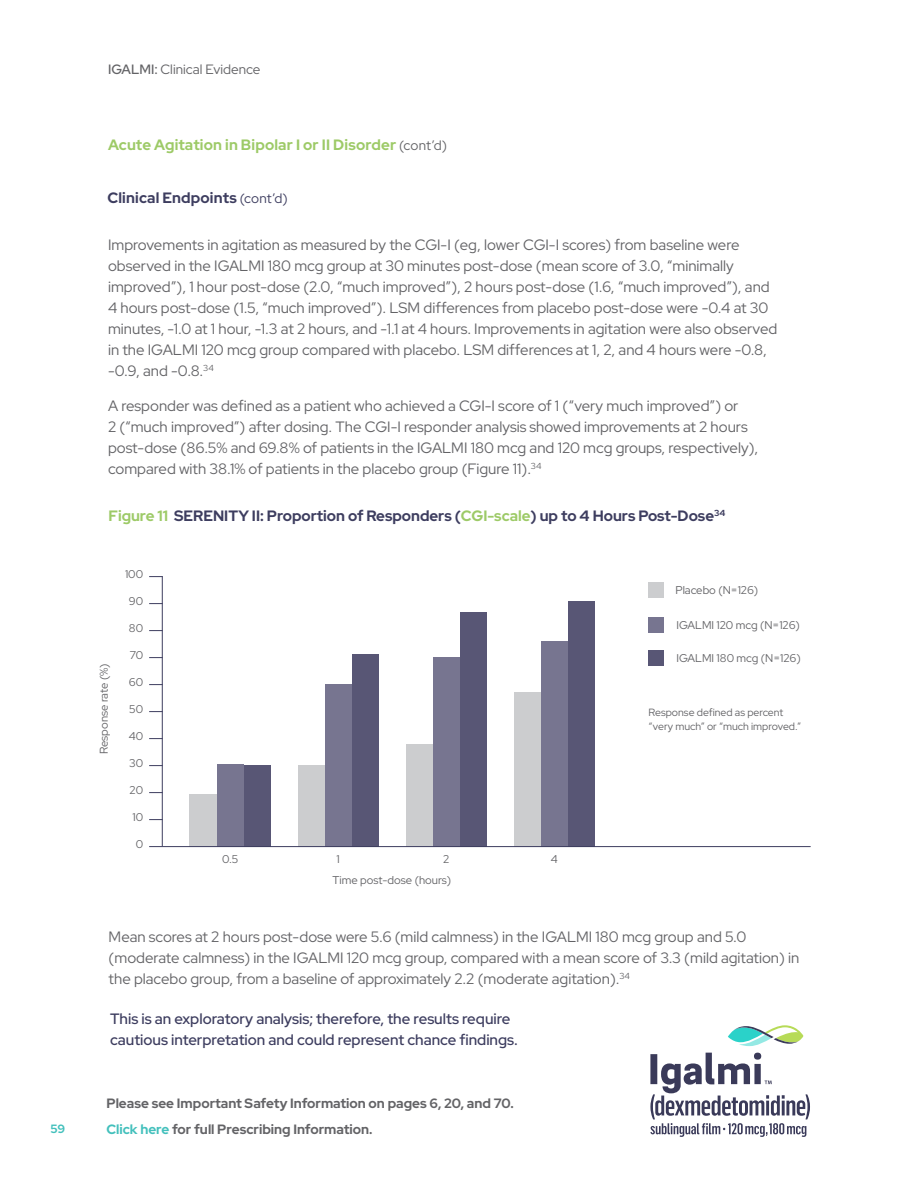
<style>
.page{position:relative;width:918px;height:1188px;background:#fff}
.page>*{position:absolute;margin:0;border:0;box-sizing:border-box;transform-origin:0 0}
.ParaStyle01-Leading{font:15px/21px "Red Hat Display";color:#636366}
.ParaStyle01-Leading-2{font:500 15px/21px "Red Hat Display";color:#3d3d5f}
.ParaStyle01-Leading-3{font:700 15px "Red Hat Display";color:#3d3d5f}
.ParaStyle01-Leading-4{font:700 15px "Red Hat Display";letter-spacing:.01em;color:#9dca67}
.ParaStyle08-Leading{font:700 13.5px "Red Hat Display";color:#636366}
.ParaStyle01-Leading-5{font:13.5px "Red Hat Display";color:#636366}
.t1{font:700 12px "Red Hat Display";color:#43c0bc}
.ParaStyle01-Leading-6{font:11.25px "Red Hat Display";color:#636366}
.ParaStyle01-Leading-7{font:10.5px/13.5px "Red Hat Display";color:#636366}
.s1{font-weight:500}
.s2{font-weight:400;font-size:13.5px;color:#636366}
.s3{font-weight:400;font-size:13.5px}
.s4{color:#9dca67}
.s5{color:#43c0bc}
</style>
<div class="page">
<svg style="left:650px;top:1053px;width:160px;height:84px"></svg>
<svg style="left:728px;top:1025px;width:75px;height:21px"></svg>
<svg style="left:149px;top:819px;width:13px;height:1px"></svg>
<svg style="left:149px;top:792px;width:13px;height:1px"></svg>
<svg style="left:149px;top:765px;width:13px;height:1px"></svg>
<svg style="left:149px;top:738px;width:13px;height:1px"></svg>
<svg style="left:149px;top:711px;width:13px;height:1px"></svg>
<svg style="left:149px;top:684px;width:13px;height:1px"></svg>
<svg style="left:149px;top:657px;width:13px;height:1px"></svg>
<svg style="left:149px;top:630px;width:13px;height:1px"></svg>
<svg style="left:149px;top:603px;width:13px;height:1px"></svg>
<svg style="left:149px;top:576px;width:13px;height:1px"></svg>
<hr style="left:162px;top:576px;width:1px;height:270px;background:#3d3d5f">
<div style="left:649px;top:582px;width:15px;height:15px;background:#cccdcf"></div>
<div style="left:649px;top:617px;width:15px;height:15px;background:#777590"></div>
<div style="left:649px;top:650px;width:15px;height:15px;background:#585675"></div>
<div style="left:190px;top:794px;width:27px;height:53px;background:#cccdcf"></div>
<div style="left:298px;top:766px;width:27px;height:81px;background:#cccdcf"></div>
<div style="left:406px;top:744px;width:27px;height:103px;background:#cccdcf"></div>
<div style="left:514px;top:692px;width:27px;height:155px;background:#cccdcf"></div>
<div style="left:217px;top:765px;width:27px;height:82px;background:#777590"></div>
<div style="left:325px;top:685px;width:27px;height:162px;background:#777590"></div>
<div style="left:433px;top:657px;width:27px;height:190px;background:#777590"></div>
<div style="left:541px;top:641px;width:27px;height:206px;background:#777590"></div>
<div style="left:244px;top:765px;width:27px;height:82px;background:#585675"></div>
<div style="left:352px;top:655px;width:27px;height:192px;background:#585675"></div>
<div style="left:460px;top:612px;width:27px;height:235px;background:#585675"></div>
<div style="left:568px;top:601px;width:27px;height:246px;background:#585675"></div>
<hr style="left:149px;top:846px;width:662px;height:1px;background:#3d3d5f">
<p class="t1" style="left:51px;top:1121px;width:16px">59</p>
<p class="ParaStyle01-Leading-5" style="left:108px;top:60px;width:154px"><span class="s1">IGALMI:</span> Clinical Evidence</p>
<p class="ParaStyle01-Leading-4" style="left:108px;top:135px;width:341px">Acute Agitation in Bipolar I or II Disorder <span class="s2">(cont’d)</span></p>
<p class="ParaStyle01-Leading-3" style="left:107px;top:188px;width:182px">Clinical Endpoints <span class="s3">(cont’d)</span></p>
<p class="ParaStyle01-Leading" style="left:108px;top:234px;width:671px">Improvements in agitation as measured by the CGI-I (eg, lower CGI-I scores) from baseline were observed in the IGALMI 180 mcg group at 30 minutes post-dose (mean score of 3.0, “minimally improved”), 1 hour post-dose (2.0, “much improved”), 2 hours post-dose (1.6, “much improved”), and 4 hours post-dose (1.5, “much improved”). LSM differences from placebo post-dose were -0.4 at 30 minutes, -1.0 at 1 hour, -1.3 at 2 hours, and -1.1 at 4 hours. Improvements in agitation were also observed in the IGALMI 120 mcg group compared with placebo. LSM differences at 1, 2, and 4 hours were -0.8, -0.9, and -0.8.<sup>34</sup></p>
<p class="ParaStyle01-Leading" style="left:108px;top:395px;width:652px">A responder was defined as a patient who achieved a CGI-I score of 1 (“very much improved”) or<br>2 (“much improved”) after dosing. The CGI-I responder analysis showed improvements at 2 hours post-dose (86.5% and 69.8% of patients in the IGALMI 180 mcg and 120 mcg groups, respectively), compared with 38.1% of patients in the placebo group (Figure 11).<sup>34</sup></p>
<p class="ParaStyle01-Leading-3" style="left:109px;top:506px;width:618px"><span class="s4">Figure 11</span> SERENITY II: Proportion of Responders (<span class="s4">CGI-scale</span>) up to 4 Hours Post-Dose<sup>34</sup></p>
<p class="ParaStyle01-Leading-6" style="left:97px;top:754px;width:92px;rotate:-90deg">Response rate (%)</p>
<p class="ParaStyle01-Leading-6" style="left:125px;top:567px;width:20px">100</p>
<p class="ParaStyle01-Leading-6" style="left:129px;top:594px;width:16px">90</p>
<p class="ParaStyle01-Leading-6" style="left:129px;top:621px;width:16px">80</p>
<p class="ParaStyle01-Leading-6" style="left:130px;top:648px;width:15px">70</p>
<p class="ParaStyle01-Leading-6" style="left:129px;top:675px;width:16px">60</p>
<p class="ParaStyle01-Leading-6" style="left:129px;top:702px;width:15px">50</p>
<p class="ParaStyle01-Leading-6" style="left:129px;top:729px;width:16px">40</p>
<p class="ParaStyle01-Leading-6" style="left:129px;top:756px;width:15px">30</p>
<p class="ParaStyle01-Leading-6" style="left:130px;top:783px;width:15px">20</p>
<p class="ParaStyle01-Leading-6" style="left:132px;top:810px;width:12px">10</p>
<p class="ParaStyle01-Leading-6" style="left:136px;top:837px;width:9px">0</p>
<p class="ParaStyle01-Leading-6" style="left:222px;top:852px;width:18px">0.5</p>
<p class="ParaStyle01-Leading-6" style="left:337px;top:852px;width:5px">1</p>
<p class="ParaStyle01-Leading-6" style="left:443px;top:852px;width:8px">2</p>
<p class="ParaStyle01-Leading-6" style="left:551px;top:852px;width:8px">4</p>
<p class="ParaStyle01-Leading-6" style="left:333px;top:873px;width:120px">Time post-dose (hours)</p>
<p class="ParaStyle01-Leading-6" style="left:675px;top:582px;width:84px">Placebo (N=126)</p>
<p class="ParaStyle01-Leading-6" style="left:676px;top:617px;width:125px">IGALMI 120 mcg (N=126)</p>
<p class="ParaStyle01-Leading-6" style="left:676px;top:650px;width:126px">IGALMI 180 mcg (N=126)</p>
<p class="ParaStyle01-Leading-7" style="left:649px;top:706px;width:154px">Response defined as percent “very much” or “much improved.”</p>
<p class="ParaStyle01-Leading" style="left:109px;top:926px;width:692px">Mean scores at 2 hours post-dose were 5.6 (mild calmness) in the IGALMI 180 mcg group and 5.0 (moderate calmness) in the IGALMI 120 mcg group, compared with a mean score of 3.3 (mild agitation) in the placebo group, from a baseline of approximately 2.2 (moderate agitation).<sup>34</sup></p>
<p class="ParaStyle01-Leading-2" style="left:110px;top:1008px;width:409px">This is an exploratory analysis; therefore, the results require cautious interpretation and could represent chance findings.</p>
<p class="ParaStyle08-Leading" style="left:106px;top:1094px;width:409px">Please see Important Safety Information on pages 6, 20, and 70.</p>
<p class="ParaStyle08-Leading" style="left:106px;top:1120px;width:267px"><span class="s5">Click here</span> for full Prescribing Information.</p>
</div>
